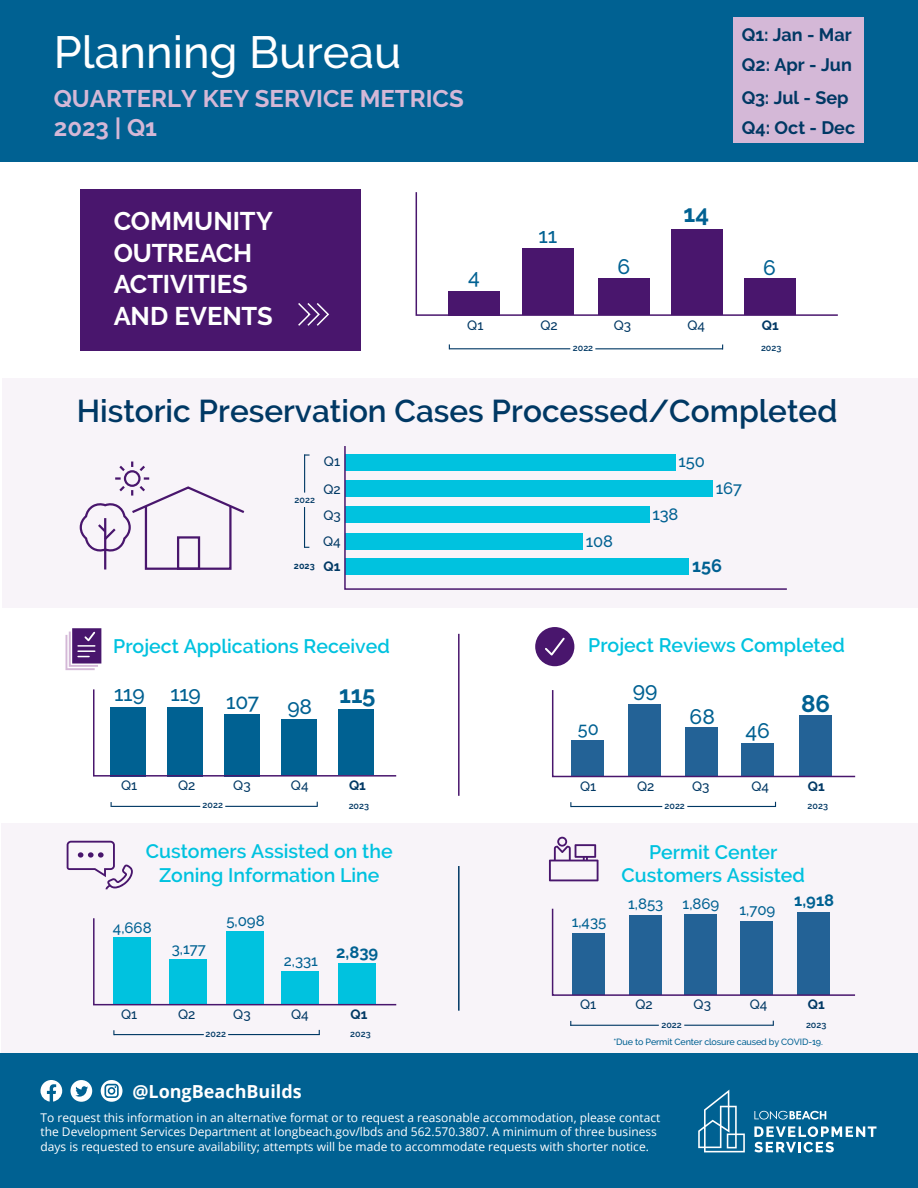
<style>
.page{position:relative;width:918px;height:1188px;background:#fff}
.page>*{position:absolute;margin:0;border:0;box-sizing:border-box;transform-origin:0 0}
.t1{font:500 45px "Raleway";color:#fff}
.t2{font:600 31.5px "Raleway";color:#003864}
.t3{font:700 25.5px/31.5px "Raleway";letter-spacing:-.005em;color:#fff}
.t4{font:700 24px/28.8px "Raleway";color:#d4b8d7}
.t5{font:700 24px "Raleway";letter-spacing:-.01em;color:#006192}
.t6{font:500 21px "Raleway";letter-spacing:-.02em;color:#006192}
.t7{font:600 19.5px/23.4px "Raleway";color:#00c2df;text-align:center}
.t8{font:700 18px/29.7px "Raleway";color:#003864}
.t9{font:700 18px "Open Sans";color:#fff}
.t10{font:700 18px "Raleway";color:#006192}
.t11{font:500 18px "Raleway";color:#006192}
.t12{font:500 16.5px "Raleway";letter-spacing:-.005em;color:#006192}
.t13{font:700 16.5px "Raleway";color:#006192}
.t14{font:500 15px "Raleway";color:#006192}
.t15{font:500 13.5px "Raleway";color:#003864}
.t16{font:700 13.5px "Raleway";color:#003864}
.t17{font:12px/14.4px "Open Sans";color:#fff}
.t18{font:600 9px "Raleway";color:#003864}
.t19{font:500 9px "Raleway";letter-spacing:-.015em;color:#006192}
.t20{font:700 9px "Raleway";color:#003864}
</style>
<div class="page">
<div style="left:2px;top:378px;width:916px;height:230px;background:#f8f4f9"></div>
<div style="left:1px;top:823px;width:916px;height:230px;background:#f8f4f9"></div>
<div style="left:0;top:0;width:918px;height:162px;background:#006192"></div>
<div style="left:733px;top:18px;width:131px;height:125px;background:#d4b8d7"></div>
<hr style="left:458px;top:866px;width:2px;height:145px;background:#003864">
<svg style="left:67px;top:841px;width:66px;height:48px"></svg>
<svg style="left:549px;top:837px;width:50px;height:44px"></svg>
<hr style="left:458px;top:634px;width:2px;height:162px;background:#49166d">
<div style="left:535px;top:627px;width:39px;height:39px;background:#49166d;border-radius:50%"></div>
<svg style="left:545px;top:637px;width:20px;height:19px"></svg>
<svg style="left:65px;top:628px;width:37px;height:43px"></svg>
<hr style="left:104px;top:518px;width:2px;height:52px;background:#49166d">
<div style="left:145px;top:505px;width:87px;height:65px;border:2px solid #49166d"></div>
<svg style="left:79px;top:462px;width:166px;height:92px"></svg>
<div style="left:177px;top:536px;width:23px;height:34px;border:2px solid #49166d"></div>
<div style="left:81px;top:189px;width:280px;height:162px;background:#49166d"></div>
<svg style="left:298px;top:303px;width:31px;height:23px"></svg>
<div style="left:0;top:1053px;width:918px;height:135px;background:#006192"></div>
<svg style="left:41px;top:1080px;width:21px;height:22px"></svg>
<svg style="left:70px;top:1080px;width:22px;height:22px"></svg>
<div style="left:101px;top:1080px;width:21px;height:22px;background:#fff;border-radius:50%"></div>
<svg style="left:104px;top:1083px;width:16px;height:16px"></svg>
<svg style="left:698px;top:1090px;width:47px;height:62px"></svg>
<svg style="left:754px;top:1126px;width:122px;height:26px"></svg>
<svg style="left:754px;top:1111px;width:72px;height:9px"></svg>
<hr style="left:449px;top:348px;width:121px;height:1px;background:#003864">
<hr style="left:595px;top:348px;width:128px;height:1px;background:#003864">
<hr style="left:304px;top:454px;width:1px;height:39px;background:#003864">
<hr style="left:304px;top:507px;width:1px;height:41px;background:#003864">
<hr style="left:111px;top:806px;width:89px;height:1px;background:#003864">
<hr style="left:225px;top:806px;width:92px;height:1px;background:#003864">
<hr style="left:571px;top:806px;width:91px;height:1px;background:#003864">
<hr style="left:687px;top:806px;width:89px;height:1px;background:#003864">
<hr style="left:114px;top:1034px;width:90px;height:1px;background:#003864">
<hr style="left:228px;top:1034px;width:92px;height:1px;background:#003864">
<hr style="left:570px;top:1025px;width:89px;height:1px;background:#003864">
<hr style="left:684px;top:1025px;width:90px;height:1px;background:#003864">
<svg style="left:415px;top:192px;width:423px;height:124px"></svg>
<svg style="left:93px;top:689px;width:304px;height:88px"></svg>
<svg style="left:551px;top:690px;width:305px;height:88px"></svg>
<svg style="left:93px;top:918px;width:304px;height:88px"></svg>
<svg style="left:551px;top:908px;width:305px;height:88px"></svg>
<svg style="left:344px;top:446px;width:443px;height:144px"></svg>
<h1 class="t1" style="left:54px;top:26px;width:349px">Planning Bureau</h1>
<h3 class="t4" style="left:54px;top:85px;width:412px">QUARTERLY KEY SERVICE METRICS<br>2023 | Q1</h3>
<h3 class="t3" style="left:114px;top:206px;width:161px">COMMUNITY<br>OUTREACH<br>ACTIVITIES<br>AND EVENTS</h3>
<h3 class="t6" style="left:468px;top:264px;width:13px">4</h3>
<h3 class="t6" style="left:539px;top:223px;width:20px">11</h3>
<h3 class="t6" style="left:618px;top:255px;width:14px">6</h3>
<h3 class="t5" style="left:684px;top:200px;width:27px">14</h3>
<p class="t15" style="left:467px;top:317px;width:18px">Q1</p>
<p class="t15" style="left:540px;top:317px;width:19px">Q2</p>
<p class="t15" style="left:614px;top:317px;width:19px">Q3</p>
<p class="t15" style="left:687px;top:317px;width:19px">Q4</p>
<h3 class="t8" style="left:742px;top:20px;width:111px">Q1: Jan - Mar<br>Q2: Apr - Jun</h3>
<h3 class="t8" style="left:742px;top:83px;width:115px">Q3: Jul - Sep<br>Q4: Oct - Dec</h3>
<h3 class="t6" style="left:763px;top:255px;width:14px">6</h3>
<p class="t16" style="left:762px;top:317px;width:18px">Q1</p>
<p class="t18" style="left:573px;top:343px;width:22px">2022</p>
<p class="t18" style="left:761px;top:343px;width:22px">2023</p>
<h2 class="t2" style="left:77px;top:392px;width:762px">Historic Preservation Cases Processed/Completed</h2>
<p class="t18" style="left:295px;top:494px;width:22px">2022</p>
<p class="t20" style="left:294px;top:561px;width:22px">2023</p>
<p class="t15" style="left:324px;top:454px;width:18px">Q1</p>
<p class="t15" style="left:323px;top:481px;width:19px">Q2</p>
<p class="t15" style="left:323px;top:507px;width:19px">Q3</p>
<p class="t15" style="left:323px;top:533px;width:19px">Q4</p>
<p class="t16" style="left:324px;top:559px;width:18px">Q1</p>
<h3 class="t12" style="left:586px;top:532px;width:29px">108</h3>
<h3 class="t12" style="left:678px;top:452px;width:28px">150</h3>
<h3 class="t12" style="left:652px;top:505px;width:28px">138</h3>
<h3 class="t12" style="left:716px;top:479px;width:28px">167</h3>
<h3 class="t10" style="left:692px;top:555px;width:31px">156</h3>
<h3 class="t7" style="left:113px;top:634px;width:278px">Project Applications Received</h3>
<h3 class="t7" style="left:588px;top:633px;width:258px">Project Reviews Completed</h3>
<h3 class="t6" style="left:114px;top:682px;width:32px">119</h3>
<h3 class="t6" style="left:171px;top:685px;width:90px">119 107</h3>
<h3 class="t6" style="left:288px;top:695px;width:26px">98</h3>
<h3 class="t6" style="left:633px;top:678px;width:26px">99</h3>
<h3 class="t5" style="left:339px;top:681px;width:38px">115</h3>
<h3 class="t5" style="left:801px;top:690px;width:31px">86</h3>
<h3 class="t6" style="left:690px;top:704px;width:27px">68</h3>
<h3 class="t6" style="left:746px;top:718px;width:26px">46</h3>
<h3 class="t11" style="left:578px;top:719px;width:22px">50</h3>
<p class="t15" style="left:121px;top:778px;width:18px">Q1</p>
<p class="t15" style="left:178px;top:778px;width:19px">Q2</p>
<p class="t15" style="left:233px;top:778px;width:19px">Q3</p>
<p class="t15" style="left:291px;top:778px;width:19px">Q4</p>
<p class="t16" style="left:349px;top:778px;width:18px">Q1</p>
<p class="t18" style="left:203px;top:800px;width:22px">2022</p>
<p class="t18" style="left:349px;top:800px;width:22px">2023</p>
<p class="t15" style="left:580px;top:778px;width:18px">Q1</p>
<p class="t15" style="left:637px;top:778px;width:19px">Q2</p>
<p class="t15" style="left:692px;top:778px;width:19px">Q3</p>
<p class="t15" style="left:751px;top:778px;width:19px">Q4</p>
<p class="t16" style="left:808px;top:778px;width:18px">Q1</p>
<p class="t18" style="left:665px;top:801px;width:22px">2022</p>
<p class="t18" style="left:808px;top:801px;width:22px">2023</p>
<h3 class="t7" style="left:146px;top:840px;width:248px">Customers Assisted on the<br>Zoning Information Line</h3>
<h3 class="t7" style="left:622px;top:840px;width:185px">Permit Center<br>Customers Assisted</h3>
<p class="t14" style="left:226px;top:912px;width:40px">5,098</p>
<p class="t14" style="left:113px;top:919px;width:40px">4,668</p>
<p class="t14" style="left:572px;top:913px;width:36px">1,435</p>
<p class="t14" style="left:172px;top:940px;width:36px">3,177</p>
<p class="t14" style="left:284px;top:952px;width:36px">2,331</p>
<h3 class="t13" style="left:336px;top:943px;width:44px">2,839</h3>
<p class="t14" style="left:628px;top:895px;width:37px">1,853</p>
<p class="t14" style="left:683px;top:895px;width:38px">1,869</p>
<p class="t14" style="left:739px;top:901px;width:37px">1,709</p>
<h3 class="t13" style="left:794px;top:891px;width:41px">1,918</h3>
<p class="t15" style="left:121px;top:1006px;width:18px">Q1</p>
<p class="t15" style="left:178px;top:1006px;width:19px">Q2</p>
<p class="t15" style="left:233px;top:1006px;width:19px">Q3</p>
<p class="t15" style="left:291px;top:1006px;width:19px">Q4</p>
<p class="t16" style="left:351px;top:1007px;width:18px">Q1</p>
<p class="t18" style="left:206px;top:1029px;width:22px">2022</p>
<p class="t18" style="left:350px;top:1029px;width:22px">2023</p>
<p class="t15" style="left:580px;top:997px;width:18px">Q1</p>
<p class="t15" style="left:636px;top:997px;width:19px">Q2</p>
<p class="t15" style="left:694px;top:997px;width:19px">Q3</p>
<p class="t15" style="left:750px;top:997px;width:19px">Q4</p>
<p class="t16" style="left:808px;top:997px;width:18px">Q1</p>
<p class="t18" style="left:661px;top:1019px;width:22px">2022</p>
<p class="t18" style="left:806px;top:1019px;width:22px">2023</p>
<p class="t19" style="left:613px;top:1036px;width:211px">*Due to Permit Center closure caused by COVID-19.</p>
<h3 class="t9" style="left:132px;top:1078px;width:171px">@LongBeachBuilds</h3>
<p class="t17" style="left:41px;top:1110px;width:621px">To request this information in an alternative format or to request a reasonable accommodation, please contact the Development Services Department at longbeach.gov/lbds and 562.570.3807. A minimum of three business days is requested to ensure availability; attempts will be made to accommodate requests with shorter notice.</p>
</div>
